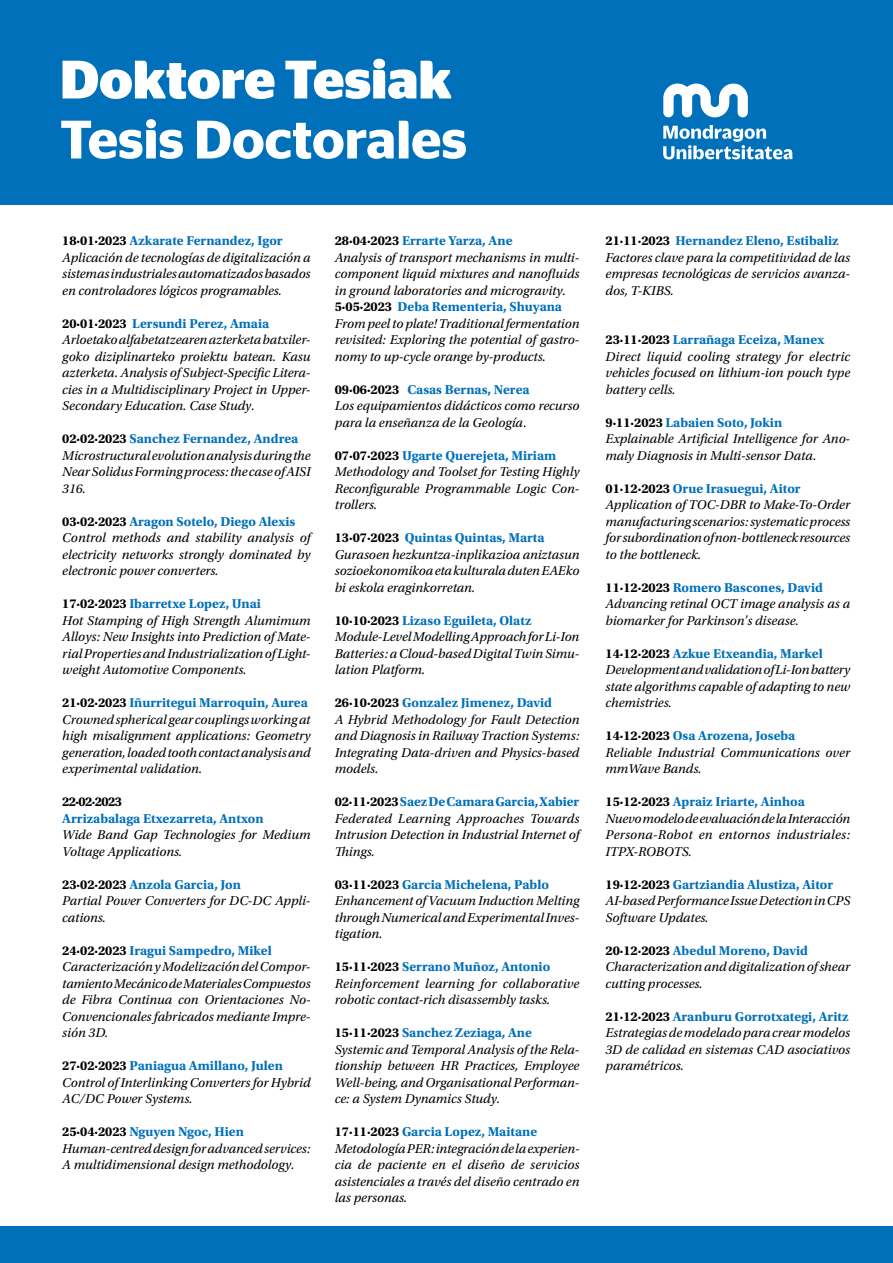
<style>
.page{position:relative;width:893px;height:1263px;background:#fff}
.page>*{position:absolute;margin:0;border:0;box-sizing:border-box;transform-origin:0 0}
.t1{font:600 54px "Stag Sans";color:#fff}
.t2{font:700 54px "Stag Sans";color:#fff}
.t3{font:italic 13.5px/16.5px "Utopia Std";color:#000}
.t4{font:700 13.5px "Utopia Std";color:#0070ba}
.t5{font:700 13.5px "Utopia Std";letter-spacing:-.04em;color:#000}
.s1{font-weight:700;font-style:normal}
.s2{font-weight:700;font-style:normal;color:#0070ba}
</style>
<div class="page">
<div style="left:0;top:0;width:893px;height:205px;background:#0070ba"></div>
<div style="left:0;top:1226px;width:893px;height:37px;background:#0070ba"></div>
<svg style="left:663px;top:125px;width:129px;height:34px"></svg>
<svg style="left:663px;top:84px;width:85px;height:33px"></svg>
<h1 class="t2" style="left:60px;top:48px;width:393px">Doktore Tesiak</h1>
<h1 class="t1" style="left:60px;top:108px;width:408px">Tesis Doctorales</h1>
<p class="t3" style="left:62px;top:233px;width:250px"><span class="s1">18·01·2023</span> <span class="s2">Azkarate Fernandez, Igor </span>Aplicación de tecnologías de digitalización a sistemas industriales automatizados basados en controladores lógicos programables.</p>
<p class="t3" style="left:62px;top:315px;width:250px"><span class="s1">20·01·2023</span> <span class="s2">Lersundi Perez, Amaia </span>Arloetako alfabetatzearen azterketa batxiler‑ goko diziplinarteko proiektu batean. Kasu azterketa. Analysis of Subject-Specific Litera‑ cies in a Multidisciplinary Project in Upper-Secondary Education. Case Study.</p>
<p class="t3" style="left:62px;top:431px;width:250px"><span class="s1">02·02·2023</span> <span class="s2">Sanchez Fernandez, Andrea </span>Microstructural evolution analysis during the Near Solidus Forming process: the case of AISI 316.</p>
<p class="t3" style="left:62px;top:513px;width:250px"><span class="s1">03·02·2023</span> <span class="s2">Aragon Sotelo, Diego Alexis </span>Control methods and stability analysis of electricity networks strongly dominated by electronic power converters.</p>
<p class="t3" style="left:62px;top:596px;width:250px"><span class="s1">17·02·2023</span> <span class="s2">Ibarretxe Lopez, Unai<br></span>Hot Stamping of High Strength Alumimum Alloys: New Insights into Prediction of Mate‑ rial Properties and Industrialization of Light‑ weight Automotive Components.</p>
<p class="t3" style="left:62px;top:695px;width:250px"><span class="s1">21·02·2023</span> <span class="s2">Iñurritegui Marroquin, Aurea </span>Crowned spherical gear couplings working at high misalignment applications: Geometry generation, loaded tooth contact analysis and experimental validation.</p>
<p class="t5" style="left:62px;top:794px;width:61px">22·02·2023</p>
<p class="t4" style="left:62px;top:810px;width:203px">Arrizabalaga Etxezarreta, Antxon</p>
<p class="t3" style="left:62px;top:827px;width:250px">Wide Band Gap Technologies for Medium<br>Voltage Applications.</p>
<p class="t3" style="left:62px;top:876px;width:250px"><span class="s1">23·02·2023</span> <span class="s2">Anzola Garcia, Jon<br></span>Partial Power Converters for DC-DC Appli‑ cations.</p>
<p class="t3" style="left:62px;top:942px;width:250px"><span class="s1">24·02·2023</span> <span class="s2">Iragui Sampedro, Mikel </span>Caracterización y Modelización del Compor‑ tamiento Mecánico de Materiales Compuestos de Fibra Continua con Orientaciones No-Convencionales fabricados mediante Impre‑ sión 3D.</p>
<p class="t3" style="left:62px;top:1058px;width:250px"><span class="s1">27·02·2023</span> <span class="s2">Paniagua Amillano, Julen<br></span>Control of Interlinking Converters for Hybrid<br>AC/DC Power Systems.</p>
<p class="t3" style="left:62px;top:1124px;width:250px"><span class="s1">25·04·2023</span> <span class="s2">Nguyen Ngoc, Hien<br></span>Human-centred design for advanced services:<br>A multidimensional design methodology.</p>
<p class="t3" style="left:335px;top:233px;width:246px"><span class="s1">28·04·2023</span> <span class="s2">Errarte Yarza, Ane<br></span>Analysis of transport mechanisms in multi‑ component liquid mixtures and nanofluids in ground laboratories and microgravity.<br><span class="s1">5·05·2023</span> <span class="s2">Deba Rementeria, Shuyana </span>From peel to plate! Traditional fermentation revisited: Exploring the potential of gastro‑ nomy to up-cycle orange by-products.</p>
<p class="t3" style="left:335px;top:381px;width:246px"><span class="s1">09·06·2023</span> <span class="s2">Casas Bernas, Nerea<br></span>Los equipamientos didácticos como recurso para la enseñanza de la Geología.</p>
<p class="t3" style="left:335px;top:447px;width:246px"><span class="s1">07·07·2023</span> <span class="s2">Ugarte Querejeta, Miriam </span>Methodology and Toolset for Testing Highly Reconfigurable Programmable Logic Con‑ trollers.</p>
<p class="t3" style="left:335px;top:530px;width:246px"><span class="s1">13·07·2023</span> <span class="s2">Quintas Quintas, Marta </span>Gurasoen hezkuntza-inplikazioa aniztasun sozioekonomikoa eta kulturala duten EAEko bi eskola eraginkorretan.</p>
<p class="t3" style="left:335px;top:612px;width:246px"><span class="s1">10·10·2023</span> <span class="s2">Lizaso Eguileta, Olatz </span>Module-Level Modelling Approach for Li-Ion Batteries: a Cloud-based Digital Twin Simu‑ lation Platform.</p>
<p class="t3" style="left:335px;top:695px;width:246px"><span class="s1">26·10·2023</span> <span class="s2">Gonzalez Jimenez, David<br></span>A Hybrid Methodology for Fault Detection and Diagnosis in Railway Traction Systems:<br>Integrating Data-driven and Physics-based models.</p>
<p class="t3" style="left:335px;top:794px;width:246px;text-align:justify"><span class="s1">02·11·2023</span> <span class="s2">Saez De Camara Garcia, Xabier </span>Federated Learning Approaches Towards Intrusion Detection in Industrial Internet of Things.</p>
<p class="t3" style="left:335px;top:876px;width:246px"><span class="s1">03·11·2023</span> <span class="s2">Garcia Michelena, Pablo </span>Enhancement of Vacuum Induction Melting through Numerical and Experimental Inves‑ tigation.</p>
<p class="t3" style="left:335px;top:959px;width:246px"><span class="s1">15·11·2023</span> <span class="s2">Serrano Muñoz, Antonio<br></span>Reinforcement learning for collaborative robotic contact-rich disassembly tasks.</p>
<p class="t3" style="left:335px;top:1025px;width:246px"><span class="s1">15·11·2023</span> <span class="s2">Sanchez Zeziaga, Ane </span>Systemic and Temporal Analysis of the Rela‑ tionship between HR Practices, Employee Well-being, and Organisational Performan‑ ce: a System Dynamics Study.</p>
<p class="t3" style="left:335px;top:1124px;width:246px"><span class="s1">17·11·2023</span> <span class="s2">Garcia Lopez, Maitane </span>Metodología PER: integración de la experien‑ cia de paciente en el diseño de servicios asistenciales a través del diseño centrado en las personas.</p>
<p class="t3" style="left:605px;top:233px;width:246px"><span class="s1">21·11·2023</span> <span class="s2">Hernandez Eleno, Estibaliz </span>Factores clave para la competitividad de las empresas tecnológicas de servicios avanza‑ dos, T-KIBS.</p>
<p class="t3" style="left:605px;top:332px;width:246px"><span class="s1">23·11·2023</span> <span class="s2">Larrañaga Eceiza, Manex </span>Direct liquid cooling strategy for electric vehicles focused on lithium-ion pouch type battery cells.</p>
<p class="t3" style="left:605px;top:414px;width:246px"><span class="s1">9·11·2023</span> <span class="s2">Labaien Soto, Jokin<br></span>Explainable Artificial Intelligence for Ano‑ maly Diagnosis in Multi-sensor Data.</p>
<p class="t3" style="left:605px;top:480px;width:246px"><span class="s1">01·12·2023</span> <span class="s2">Orue Irasuegui, Aitor </span>Application of TOC-DBR to Make-To-Order manufacturing scenarios: systematic process for subordination of non-bottleneck resources to the bottleneck.</p>
<p class="t3" style="left:605px;top:579px;width:246px"><span class="s1">11·12·2023</span> <span class="s2">Romero Bascones, David<br></span>Advancing retinal OCT image analysis as a biomarker for Parkinson's disease.</p>
<p class="t3" style="left:605px;top:645px;width:246px"><span class="s1">14·12·2023</span> <span class="s2">Azkue Etxeandia, Markel </span>Development and validation of Li-Ion battery state algorithms capable of adapting to new chemistries.</p>
<p class="t3" style="left:605px;top:728px;width:246px"><span class="s1">14·12·2023</span> <span class="s2">Osa Arozena, Joseba<br></span>Reliable Industrial Communications over mmWave Bands.</p>
<p class="t3" style="left:605px;top:794px;width:246px"><span class="s1">15·12·2023</span> <span class="s2">Apraiz Iriarte, Ainhoa<br></span>Nuevo modelo de evaluación de la Interacción Persona-Robot en entornos industriales:<br>ITPX-ROBOTS.</p>
<p class="t3" style="left:605px;top:876px;width:246px"><span class="s1">19·12·2023</span> <span class="s2">Gartziandia Alustiza, Aitor<br></span>AI-based Performance Issue Detection in CPS<br>Software Updates.</p>
<p class="t3" style="left:605px;top:942px;width:246px"><span class="s1">20·12·2023</span> <span class="s2">Abedul Moreno, David<br></span>Characterization and digitalization of shear cutting processes.</p>
<p class="t3" style="left:605px;top:1008px;width:246px"><span class="s1">21·12·2023</span> <span class="s2">Aranburu Gorrotxategi, Aritz </span>Estrategias de modelado para crear modelos 3D de calidad en sistemas CAD asociativos paramétricos.</p>
</div>
